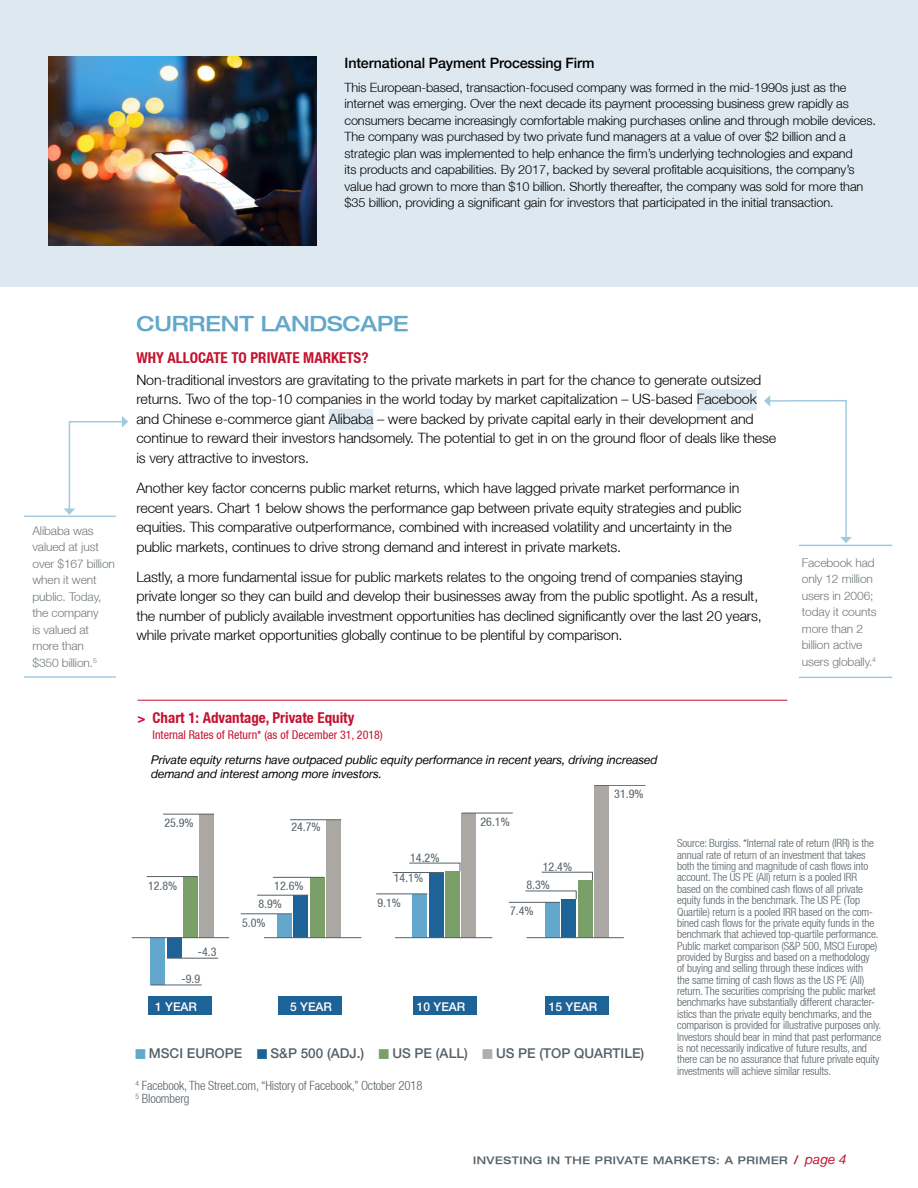
<style>
.page{position:relative;width:918px;height:1188px;background:#fff}
.page>*{position:absolute;margin:0;border:0;box-sizing:border-box;transform-origin:0 0}
.t1{font:500 expanded 21px "Helvetica Neue LT";letter-spacing:-.01em;color:#63a8cb}
.t2{font:700 condensed 15px "Helvetica Neue LT";color:#c41230}
.t3{font:300 14.25px/19.5px "Helvetica Neue LT";letter-spacing:-.01em;color:#000}
.t4{font:500 14.25px "Helvetica Neue LT";letter-spacing:-.01em;color:#000}
.t5{font:500 13.5px "Helvetica Neue LT";color:#556168}
.t6{font:300 12.75px/16.5px "Helvetica Neue LT";letter-spacing:-.01em;color:#000}
.t7{font:300 condensed 12.75px/12.8px "Helvetica Neue LT";letter-spacing:-.01em;color:#556168}
.t8{font:300 12px/16.5px "Helvetica Neue LT";letter-spacing:-.01em;color:#6f777d}
.t9{font:italic 12px/13.5px "Helvetica Neue LT";letter-spacing:-.01em;color:#000}
.t10{font:condensed 12px "Helvetica Neue LT";color:#556168}
.t11{font:condensed 12px "Helvetica Neue LT";color:#c41230}
.t12{font:500 12px "Helvetica Neue LT";color:#fff}
.t13{font:300 condensed 11.4px/11.4px "Helvetica Neue LT";letter-spacing:-.01em;color:#556168}
.t14{font:500 expanded 10.5px "Helvetica Neue LT";letter-spacing:.05em;color:#556168}
.s1{font-size:13.5px}
.s2{font-size:12px;color:#c41230}
.s3{font-weight:400;font-style:italic;font-stretch:normal;font-size:13.5px;color:#c41230}
</style>
<div class="page">
<div style="left:0;top:0;width:918px;height:286px;background:#dde8f0"></div>
<div style="left:148px;top:996px;width:63px;height:19px;background:#1e6398"></div>
<div style="left:278px;top:996px;width:64px;height:19px;background:#1e6398"></div>
<div style="left:413px;top:996px;width:64px;height:19px;background:#1e6398"></div>
<div style="left:545px;top:996px;width:64px;height:19px;background:#1e6398"></div>
<div style="left:200px;top:814px;width:14px;height:124px;background:#aba8a3"></div>
<div style="left:326px;top:820px;width:15px;height:118px;background:#aba8a3"></div>
<div style="left:462px;top:813px;width:14px;height:125px;background:#aba8a3"></div>
<div style="left:594px;top:785px;width:15px;height:153px;background:#aba8a3"></div>
<div style="left:183px;top:877px;width:15px;height:61px;background:#7b9f68"></div>
<div style="left:310px;top:878px;width:15px;height:60px;background:#7b9f68"></div>
<div style="left:445px;top:871px;width:15px;height:67px;background:#7b9f68"></div>
<div style="left:578px;top:880px;width:15px;height:58px;background:#7b9f68"></div>
<div style="left:167px;top:938px;width:15px;height:20px;background:#1e6398"></div>
<div style="left:294px;top:895px;width:14px;height:43px;background:#1e6398"></div>
<div style="left:429px;top:872px;width:15px;height:66px;background:#1e6398"></div>
<div style="left:562px;top:899px;width:14px;height:39px;background:#1e6398"></div>
<div style="left:151px;top:938px;width:14px;height:47px;background:#63a8cc"></div>
<div style="left:277px;top:914px;width:15px;height:24px;background:#63a8cc"></div>
<div style="left:413px;top:894px;width:14px;height:44px;background:#63a8cc"></div>
<div style="left:545px;top:902px;width:15px;height:36px;background:#63a8cc"></div>
<hr style="left:264px;top:937px;width:97px;height:1px;background:#556168">
<hr style="left:395px;top:937px;width:97px;height:1px;background:#556168">
<hr style="left:527px;top:937px;width:97px;height:1px;background:#556168">
<hr style="left:241px;top:914px;width:51px;height:1px;background:#556168">
<hr style="left:257px;top:895px;width:51px;height:1px;background:#556168">
<hr style="left:147px;top:876px;width:51px;height:1px;background:#556168">
<hr style="left:163px;top:814px;width:51px;height:1px;background:#556168">
<hr style="left:290px;top:819px;width:51px;height:1px;background:#556168">
<hr style="left:273px;top:877px;width:51px;height:1px;background:#556168">
<hr style="left:151px;top:985px;width:51px;height:1px;background:#556168">
<hr style="left:167px;top:958px;width:51px;height:1px;background:#556168">
<hr style="left:376px;top:894px;width:51px;height:1px;background:#556168">
<hr style="left:393px;top:872px;width:51px;height:1px;background:#556168">
<hr style="left:462px;top:813px;width:51px;height:1px;background:#556168">
<hr style="left:509px;top:902px;width:51px;height:1px;background:#556168">
<hr style="left:594px;top:785px;width:51px;height:1px;background:#556168">
<svg style="left:525px;top:891px;width:52px;height:9px"></svg>
<svg style="left:409px;top:863px;width:51px;height:9px"></svg>
<svg style="left:541px;top:872px;width:52px;height:9px"></svg>
<hr style="left:132px;top:937px;width:97px;height:1px;background:#556168">
<div style="left:697px;top:389px;width:60px;height:21px;background:#dde8f0"></div>
<div style="left:329px;top:409px;width:44px;height:21px;background:#dde8f0"></div>
<svg style="left:764px;top:395px;width:88px;height:148px"></svg>
<svg style="left:64px;top:416px;width:64px;height:99px"></svg>
<hr style="left:24px;top:676px;width:92px;height:2px;background:#63a8cb">
<hr style="left:24px;top:516px;width:92px;height:1px;background:#63a8cb">
<hr style="left:799px;top:545px;width:93px;height:1px;background:#63a8cb">
<hr style="left:799px;top:677px;width:93px;height:1px;background:#63a8cb">
<hr style="left:138px;top:700px;width:649px;height:1px;background:#c41230">
<img style="left:49px;top:56px;width:268px;height:189px">
<p class="t4" style="left:345px;top:55px;width:251px">International Payment Processing Firm</p>
<p class="t6" style="left:345px;top:79px;width:533px">This European-based, transaction-focused company was formed in the mid-1990s just as the internet was emerging. Over the next decade its payment processing business grew rapidly as consumers became increasingly comfortable making purchases online and through mobile devices.<br>The company was purchased by two private fund managers at a value of over $2 billion and a strategic plan was implemented to help enhance the firm’s underlying technologies and expand<br>its products and capabilities. By 2017, backed by several profitable acquisitions, the company’s value had grown to more than $10 billion. Shortly thereafter, the company was sold for more than $35 billion, providing a significant gain for investors that participated in the initial transaction.</p>
<p class="t8" style="left:32px;top:522px;width:84px">Alibaba was valued at just over $167 billion when it went public. Today, the company<br>is valued at more than<br>$350 billion.<sup>5</sup></p>
<h1 class="t1" style="left:136px;top:310px;width:274px">CURRENT LANDSCAPE</h1>
<p class="t2" style="left:136px;top:348px;width:234px">WHY ALLOCATE TO PRIVATE MARKETS?</p>
<p class="t3" style="left:136px;top:370px;width:641px">Non-traditional investors are gravitating to the private markets in part for the chance to generate outsized returns. Two of the top-10 companies in the world today by market capitalization – US-based Facebook and Chinese e-commerce giant Alibaba – were backed by private capital early in their development and continue to reward their investors handsomely. The potential to get in on the ground floor of deals like these is very attractive to investors.</p>
<p class="t3" style="left:136px;top:478px;width:607px">Another key factor concerns public market returns, which have lagged private market performance in recent years. Chart 1 below shows the performance gap between private equity strategies and public equities. This comparative outperformance, combined with increased volatility and uncertainty in the public markets, continues to drive strong demand and interest in private markets.</p>
<p class="t3" style="left:136px;top:567px;width:627px">Lastly, a more fundamental issue for public markets relates to the ongoing trend of companies staying private longer so they can build and develop their businesses away from the public spotlight. As a result, the number of publicly available investment opportunities has declined significantly over the last 20 years, while private market opportunities globally continue to be plentiful by comparison.</p>
<p class="t2" style="left:138px;top:708px;width:218px"><span class="s1">&gt;</span> Chart 1: Advantage, Private Equity</p>
<p class="t11" style="left:153px;top:728px;width:232px">Internal Rates of Return* (as of December 31, 2018)</p>
<p class="t9" style="left:151px;top:753px;width:508px">Private equity returns have outpaced public equity performance in recent years, driving increased demand and interest among more investors.</p>
<p class="t10" style="left:164px;top:816px;width:31px">25.9%</p>
<p class="t10" style="left:291px;top:820px;width:31px">24.7%</p>
<p class="t10" style="left:481px;top:815px;width:31px">26.1%</p>
<p class="t10" style="left:614px;top:787px;width:31px">31.9%</p>
<p class="t8" style="left:802px;top:554px;width:76px">Facebook had only 12 million users in 2006; today it counts more than 2 billion active users globally.<sup>4</sup></p>
<p class="t10" style="left:148px;top:878px;width:31px">12.8%</p>
<p class="t10" style="left:198px;top:945px;width:20px">-4.3</p>
<p class="t10" style="left:182px;top:972px;width:20px">-9.9</p>
<p class="t10" style="left:274px;top:879px;width:31px">12.6%</p>
<p class="t10" style="left:258px;top:897px;width:25px">8.9%</p>
<p class="t10" style="left:242px;top:916px;width:25px">5.0%</p>
<p class="t10" style="left:410px;top:850px;width:31px">14.2%</p>
<p class="t10" style="left:394px;top:871px;width:31px">14.1%</p>
<p class="t10" style="left:378px;top:896px;width:25px">9.1%</p>
<p class="t10" style="left:543px;top:860px;width:31px">12.4%</p>
<p class="t10" style="left:526px;top:878px;width:25px">8.3%</p>
<p class="t10" style="left:510px;top:904px;width:25px">7.4%</p>
<p class="t12" style="left:155px;top:999px;width:43px">1 YEAR</p>
<p class="t12" style="left:290px;top:999px;width:43px">5 YEAR</p>
<p class="t12" style="left:417px;top:999px;width:50px">10 YEAR</p>
<p class="t12" style="left:549px;top:999px;width:50px">15 YEAR</p>
<p class="t5" style="left:149px;top:1045px;width:95px">MSCI EUROPE</p>
<p class="t5" style="left:271px;top:1045px;width:95px">S&amp;P 500 (ADJ.)</p>
<p class="t5" style="left:392px;top:1045px;width:77px">US PE (ALL)</p>
<p class="t5" style="left:496px;top:1045px;width:150px">US PE (TOP QUARTILE)</p>
<p class="t7" style="left:135px;top:1079px;width:289px"><sup>4</sup> Facebook, The Street.com, “History of Facebook,” October 2018<br><sup>5</sup> Bloomberg</p>
<p class="t13" style="left:677px;top:838px;width:206px">Source: Burgiss. *Internal rate of return (IRR) is the annual rate of return of an investment that takes both the timing and magnitude of cash flows into account. The US PE (All) return is a pooled IRR based on the combined cash flows of all private equity funds in the benchmark. The US PE (Top Quartile) return is a pooled IRR based on the com&shy;bined cash flows for the private equity funds in the benchmark that achieved top-quartile performance.<br>Public market comparison (S&amp;P 500, MSCI Europe) provided by Burgiss and based on a methodology<br>of buying and selling through these indices with<br>the same timing of cash flows as the US PE (All) return. The securities comprising the public market benchmarks have substantially different character&shy;istics than the private equity benchmarks, and the comparison is provided for illustrative purposes only.<br>Investors should bear in mind that past performance is not necessarily indicative of future results, and there can be no assurance that future private equity investments will achieve similar results.</p>
<p class="t14" style="left:473px;top:1154px;width:375px">INVESTING IN THE PRIVATE MARKETS: A PRIMER <span class="s2">/</span> <span class="s3">page 4</span></p>
</div>
